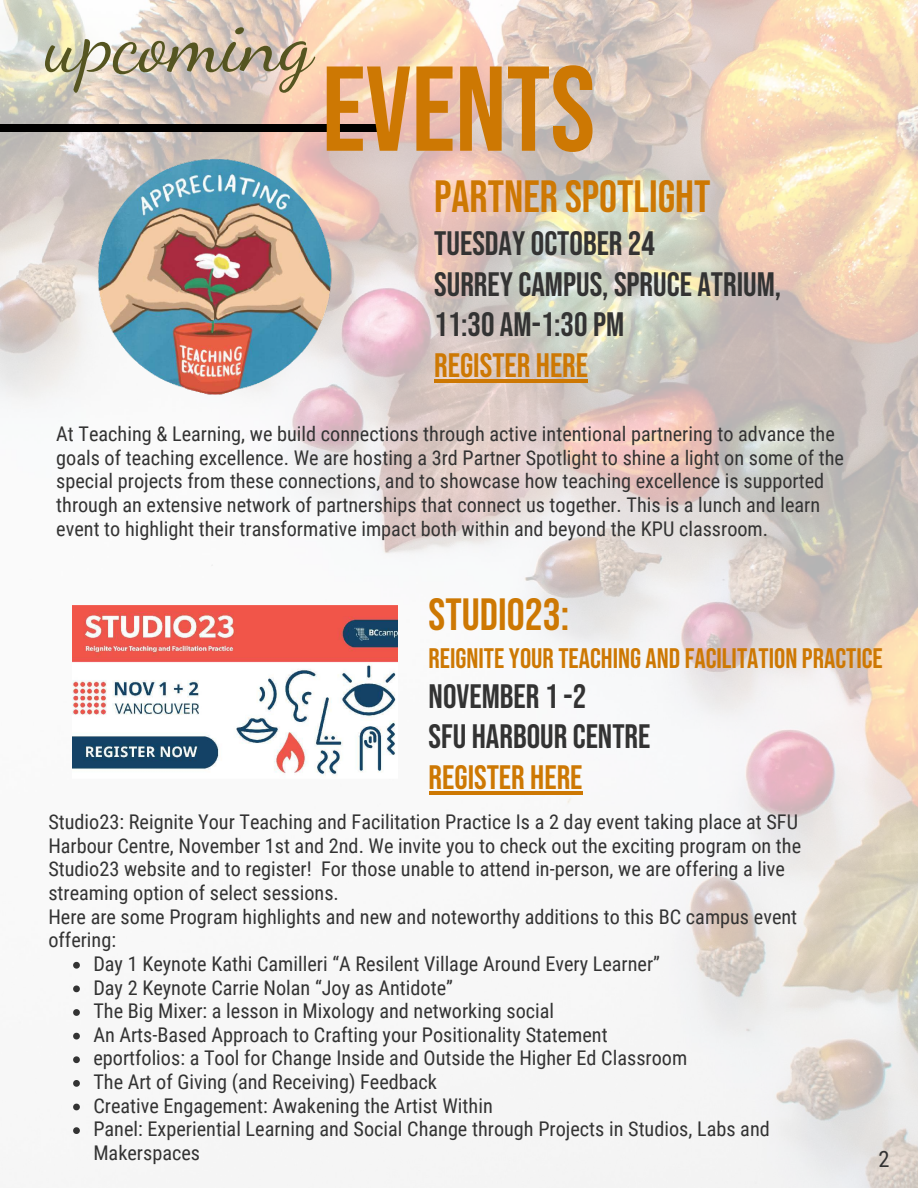
<style>
.page{position:relative;width:918px;height:1188px;background:#fff}
.page>*{position:absolute;margin:0;border:0;box-sizing:border-box;transform-origin:0 0}
.t1{font:120.3px "Bebas Neue";color:#cd7803}
.t2{font:82.2px "Dancing Script";color:#555521}
.t3{font:45px "Bebas Neue";color:#cd7803}
.t4{font:33.75px/40.5px "Bebas Neue";color:#333}
.t5{font:33.75px "Bebas Neue";color:#cd7803}
.t6{font:28.2px "Bebas Neue";color:#cd7803}
.t7{font:22.5px "Roboto Condensed";color:#333}
.t8{font:20.25px/23.7px "Roboto Condensed";color:#333}
</style>
<div class="page">
<img style="left:0;top:0;width:918px;height:1188px">
<div style="left:0;top:124px;width:377px;height:8px;background:#000"></div>
<svg style="left:73px;top:962px;width:7px;height:7px"></svg>
<svg style="left:73px;top:986px;width:7px;height:6px"></svg>
<svg style="left:73px;top:1009px;width:7px;height:7px"></svg>
<svg style="left:73px;top:1033px;width:7px;height:7px"></svg>
<svg style="left:73px;top:1056px;width:7px;height:7px"></svg>
<svg style="left:73px;top:1080px;width:7px;height:7px"></svg>
<svg style="left:73px;top:1104px;width:7px;height:6px"></svg>
<svg style="left:73px;top:1127px;width:7px;height:7px"></svg>
<hr style="left:434px;top:379px;width:154px;height:3px;background:#cd7803">
<img style="left:69px;top:150px;width:292px;height:250px">
<hr style="left:429px;top:791px;width:154px;height:3px;background:#cd7803">
<img style="left:72px;top:605px;width:325px;height:173px">
<h2 class="t2" style="left:45px;top:-6px;width:269px">upcoming</h2>
<h1 class="t1" style="left:322px;top:41px;width:275px">EVENTS</h1>
<h3 class="t3" style="left:434px;top:170px;width:278px">PARTNER SPOTLIGHT</h3>
<h3 class="t4" style="left:434px;top:223px;width:349px">TUESDAY OCTOBER 24<br>SURREY CAMPUS, SPRUCE ATRIUM,<br>11:30 AM-1:30 PM</h3>
<h3 class="t5" style="left:434px;top:346px;width:155px">REGISTER HERE</h3>
<p class="t8" style="left:56px;top:421px;width:789px">At Teaching &amp; Learning, we build connections through active intentional partnering to advance the goals of teaching excellence. We are hosting a 3rd Partner Spotlight to shine a light on some of the special projects from these connections, and to showcase how teaching excellence is supported through an extensive network of partnerships that connect us together. This is a lunch and learn event to highlight their transformative impact both within and beyond the KPU classroom.</p>
<h3 class="t3" style="left:429px;top:589px;width:142px">STUDIO23:</h3>
<h3 class="t6" style="left:429px;top:643px;width:456px">REIGNITE YOUR TEACHING AND FACILITATION PRACTICE</h3>
<h3 class="t4" style="left:429px;top:675px;width:223px">NOVEMBER 1 -2<br>SFU HARBOUR CENTRE</h3>
<h3 class="t5" style="left:429px;top:758px;width:155px">REGISTER HERE</h3>
<p class="t8" style="left:48px;top:809px;width:751px">Studio23: Reignite Your Teaching and Facilitation Practice Is a 2 day event taking place at SFU</p>
<p class="t8" style="left:48px;top:833px;width:754px">Harbour Centre, November 1st and 2nd. We invite you to check out the exciting program on the</p>
<p class="t8" style="left:48px;top:857px;width:738px">Studio23 website and to register! For those unable to attend in-person, we are offering a live</p>
<p class="t8" style="left:48px;top:880px;width:292px">streaming option of select sessions.</p>
<p class="t8" style="left:48px;top:904px;width:750px">Here are some Program highlights and new and noteworthy additions to this BC campus event</p>
<p class="t8" style="left:48px;top:927px;width:69px">offering:</p>
<p class="t8" style="left:93px;top:951px;width:568px">Day 1 Keynote Kathi Camilleri “A Resilent Village Around Every Learner”</p>
<p class="t8" style="left:93px;top:975px;width:361px">Day 2 Keynote Carrie Nolan “Joy as Antidote”</p>
<p class="t8" style="left:93px;top:998px;width:462px">The Big Mixer: a lesson in Mixology and networking social</p>
<p class="t8" style="left:93px;top:1022px;width:516px">An Arts-Based Approach to Crafting your Positionality Statement</p>
<p class="t8" style="left:93px;top:1046px;width:595px">eportfolios: a Tool for Change Inside and Outside the Higher Ed Classroom</p>
<p class="t8" style="left:93px;top:1069px;width:345px">The Art of Giving (and Receiving) Feedback</p>
<p class="t8" style="left:93px;top:1093px;width:401px">Creative Engagement: Awakening the Artist Within</p>
<p class="t8" style="left:93px;top:1116px;width:678px">Panel: Experiential Learning and Social Change through Projects in Studios, Labs and</p>
<p class="t8" style="left:93px;top:1140px;width:108px">Makerspaces</p>
<p class="t7" style="left:879px;top:1143px;width:13px">2</p>
</div>
